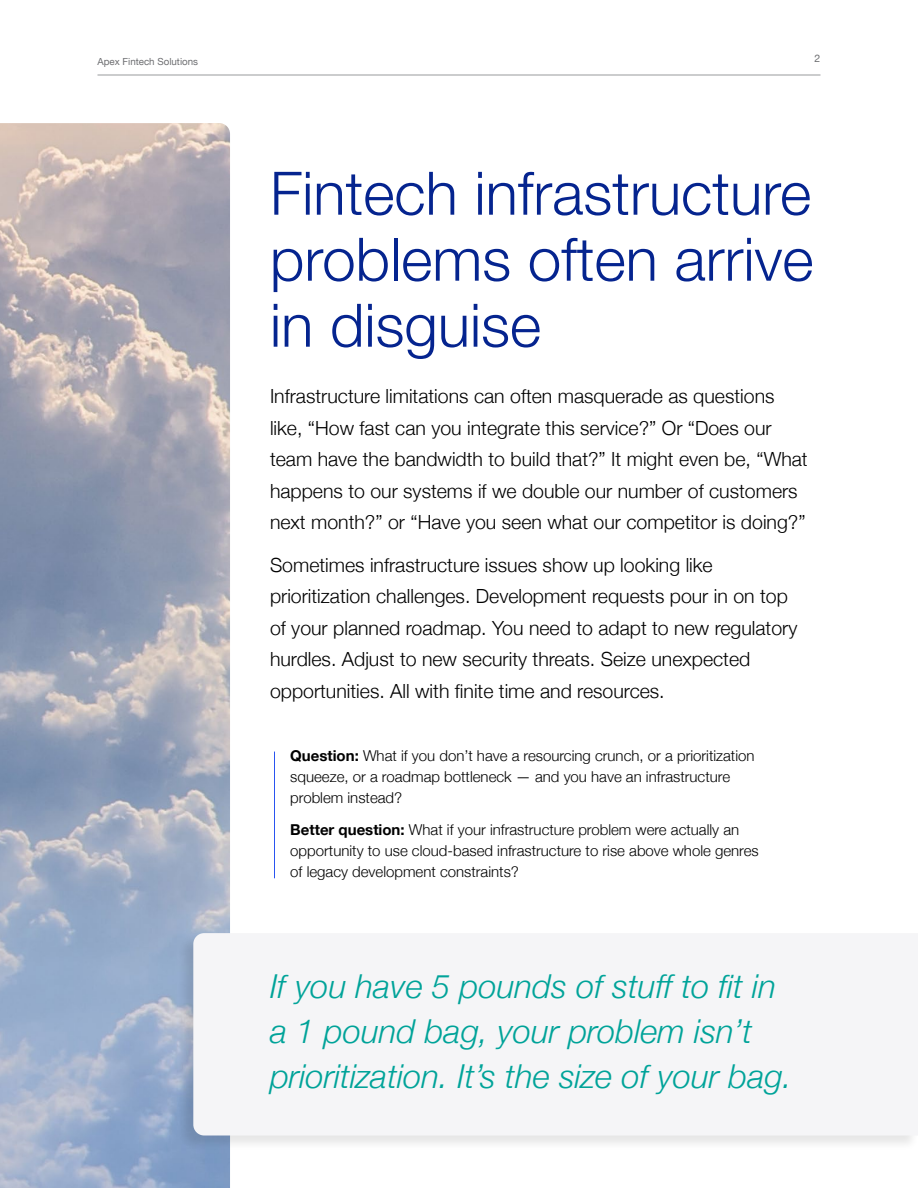
<style>
.page{position:relative;width:918px;height:1188px;background:#fff}
.page>*{position:absolute;margin:0;border:0;box-sizing:border-box;transform-origin:0 0}
.t1{font:300 60px/66px "Helvetica Neue";color:#05248f;text-align:justify}
.t2{font:italic 300 33px/45px "Helvetica Neue";color:#00a399}
.t3{font:300 19.5px/31.5px "Helvetica Neue";color:#000}
.t4{font:300 15px/21px "Helvetica Neue";color:#000}
.t5{font:10.5px "Helvetica Neue";color:#6d6e71}
.t6{font:9.75px "Helvetica Neue";color:#6d6e71}
.s1{font-weight:700}
</style>
<div class="page">
<hr style="left:98px;top:75px;width:722px;height:1px;background:#999a9c">
<img style="left:0;top:123px;width:230px;height:1065px">
<hr style="left:274px;top:752px;width:1px;height:126px;background:#2954f0">
<div style="left:178px;top:932px;width:740px;height:219px;background:#000;opacity:.1"></div>
<div style="left:193px;top:933px;width:725px;height:203px;background:#f5f5f7"></div>
<p class="t6" style="left:98px;top:54px;width:102px">Apex Fintech Solutions</p>
<p class="t5" style="left:815px;top:51px;width:7px">2</p>
<h1 class="t1" style="left:270px;top:156px;width:545px">Fintech infrastructure problems often arrive in disguise</h1>
<p class="t3" style="left:270px;top:379px;width:539px">Infrastructure limitations can often masquerade as questions like, “How fast can you integrate this service?” Or “Does our team have the bandwidth to build that?” It might even be, “What happens to our systems if we double our number of customers next month?” or “Have you seen what our competitor is doing?”</p>
<p class="t3" style="left:270px;top:548px;width:529px">Sometimes infrastructure issues show up looking like prioritization challenges. Development requests pour in on top of your planned roadmap. You need to adapt to new regulatory hurdles. Adjust to new security threats. Seize unexpected opportunities. All with finite time and resources.</p>
<p class="t4" style="left:290px;top:744px;width:466px"><span class="s1">Question:</span> What if you don’t have a resourcing crunch, or a prioritization squeeze, or a roadmap bottleneck — and you have an infrastructure problem instead?</p>
<p class="t4" style="left:290px;top:818px;width:470px"><span class="s1">Better question:</span> What if your infrastructure problem were actually an opportunity to use cloud-based infrastructure to rise above whole genres of legacy development constraints?</p>
<h2 class="t2" style="left:270px;top:961px;width:523px">If you have 5 pounds of stuff to fit in a 1 pound bag, your problem isn’t prioritization. It’s the size of your bag.</h2>
</div>
